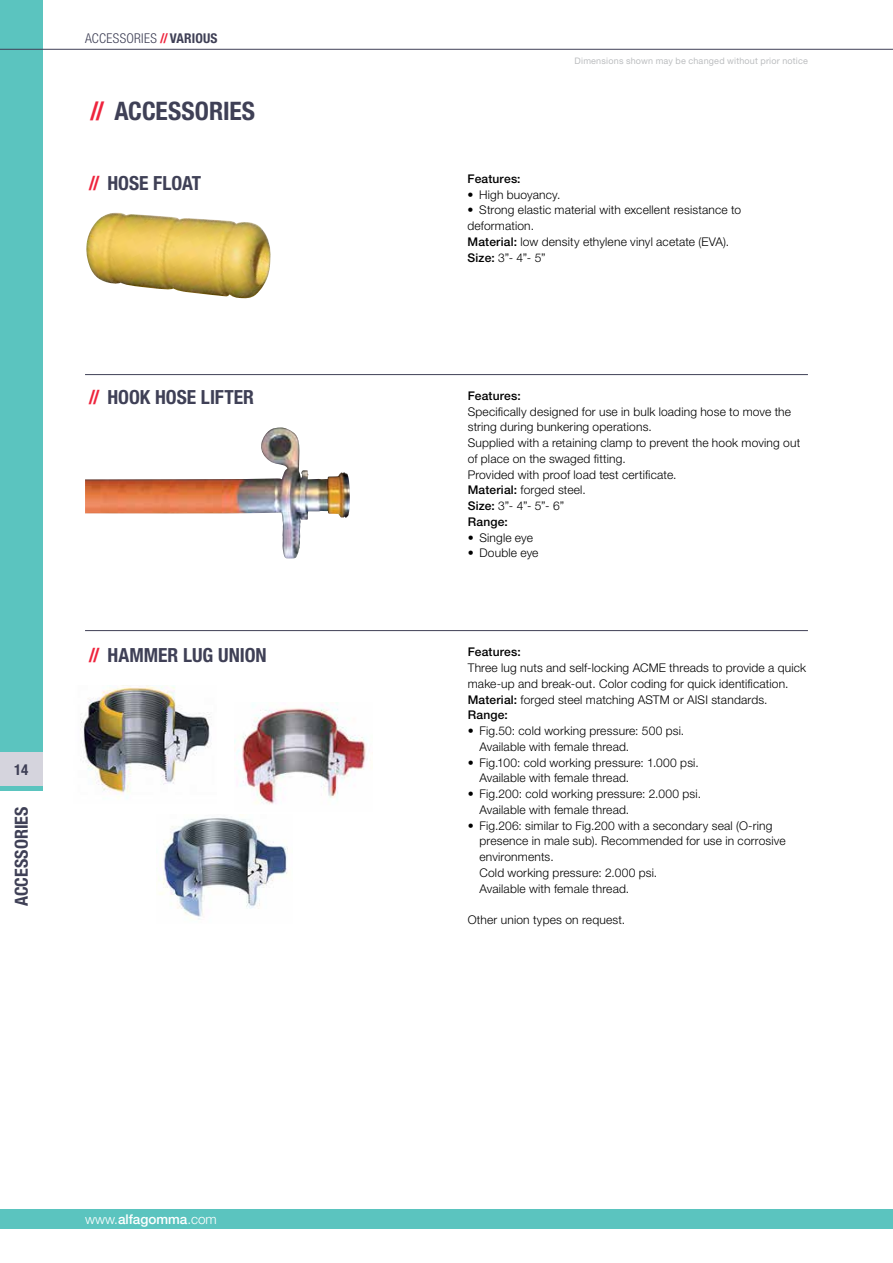
<style>
.page{position:relative;width:893px;height:1263px;background:#fff}
.page>*{position:absolute;margin:0;border:0;box-sizing:border-box;transform-origin:0 0}
.t1{font:700 condensed 25.5px "Helvetica Neue LT Std";color:#3f4056}
.t2{font:700 condensed 19.5px "Helvetica Neue LT Std";color:#3f4056}
.t3{font:700 condensed 18px "Helvetica Neue LT Std";color:#3f4056}
.t4{font:700 condensed 15px "Helvetica Neue LT Std";color:#3f4056}
.t5{font:300 condensed 13.5px "Helvetica Neue LT Std";letter-spacing:.02em;color:#3f4056}
.t6{font:500 13.5px "Helvetica Neue LT Std";color:#fff}
.t7{font:300 12px/15.8px "Helvetica Neue LT Std";letter-spacing:.015em;color:#000}
.t8{font:500 12px "Helvetica Neue LT Std";letter-spacing:.015em;color:#000}
.t9{font:9px "Helvetica Neue LT Std";letter-spacing:.02em;color:#bcbec0}
.s1{font-weight:700;color:#ee243d}
.s2{font-weight:700}
.s3{color:#ee243d}
.s4{font-weight:300}
.s5{font-weight:500}
</style>
<div class="page">
<div style="left:0;top:0;width:43px;height:753px;background:#5bc4bf"></div>
<div style="left:0;top:753px;width:43px;height:34px;background:#d5d4dd"></div>
<hr style="left:0;top:787px;width:43px;height:4px;background:#5bc4bf">
<div style="left:0;top:1210px;width:893px;height:19px;background:#5bc4bf"></div>
<hr style="left:0;top:49px;width:893px;height:1px;background:#3f4056">
<img style="left:86px;top:213px;width:185px;height:86px">
<img style="left:80px;top:686px;width:130px;height:113px">
<img style="left:234px;top:702px;width:132px;height:102px">
<img style="left:85px;top:428px;width:265px;height:130px">
<img style="left:158px;top:814px;width:130px;height:105px">
<hr style="left:85px;top:374px;width:723px;height:1px;background:#3f4056">
<hr style="left:85px;top:630px;width:723px;height:1px;background:#3f4056">
<p class="t5" style="left:85px;top:30px;width:134px">ACCESSORIES <span class="s1">//</span> <span class="s2">VARIOUS</span></p>
<h1 class="t1" style="left:96px;top:96px;width:161px"><span class="s3">//</span> ACCESSORIES</h1>
<h2 class="t2" style="left:93px;top:171px;width:110px"><span class="s3">//</span> HOSE FLOAT</h2>
<h2 class="t2" style="left:93px;top:386px;width:162px"><span class="s3">//</span> HOOK HOSE LIFTER</h2>
<p class="t4" style="left:14px;top:761px;width:16px">14</p>
<h3 class="t3" style="left:10px;top:906px;width:101px;rotate:-90deg">ACCESSORIES</h3>
<h2 class="t2" style="left:93px;top:643px;width:175px"><span class="s3">//</span> HAMMER LUG UNION</h2>
<p class="t6" style="left:85px;top:1211px;width:133px"><span class="s4">www.</span>alfagomma<span class="s4">.com</span></p>
<p class="t9" style="left:575px;top:55px;width:235px">Dimensions shown may be changed without prior notice</p>
<p class="t8" style="left:468px;top:171px;width:55px">Features:</p>
<p class="t7" style="left:468px;top:186px;width:94px">• High buoyancy.</p>
<p class="t7" style="left:468px;top:202px;width:275px">• Strong elastic material with excellent resistance to deformation.<br><span class="s5">Material:</span> low density ethylene vinyl acetate (EVA).<br><span class="s5">Size:</span> 3”- 4”- 5”</p>
<p class="t8" style="left:468px;top:388px;width:55px">Features:</p>
<p class="t7" style="left:468px;top:403px;width:334px">Specifically designed for use in bulk loading hose to move the string during bunkering operations.<br>Supplied with a retaining clamp to prevent the hook moving out of place on the swaged fitting.<br>Provided with proof load test certificate.<br><span class="s5">Material:</span> forged steel.<br><span class="s5">Size:</span> 3”- 4”- 5”- 6”<br><span class="s5">Range:</span></p>
<p class="t7" style="left:468px;top:529px;width:67px">• Single eye</p>
<p class="t7" style="left:468px;top:545px;width:72px">• Double eye</p>
<p class="t8" style="left:468px;top:645px;width:55px">Features:</p>
<p class="t7" style="left:468px;top:660px;width:340px">Three lug nuts and self-locking ACME threads to provide a quick make-up and break-out. Color coding for quick identification.<br><span class="s5">Material:</span> forged steel matching ASTM or AISI standards.<br><span class="s5">Range:</span></p>
<p class="t7" style="left:479px;top:723px;width:206px;text-indent:-12px">• Fig.50: cold working pressure: 500 psi.<br>Available with female thread.</p>
<p class="t7" style="left:479px;top:754px;width:221px;text-indent:-12px">• Fig.100: cold working pressure: 1.000 psi.<br>Available with female thread.</p>
<p class="t7" style="left:479px;top:786px;width:223px;text-indent:-12px">• Fig.200: cold working pressure: 2.000 psi.<br>Available with female thread.</p>
<p class="t7" style="left:479px;top:817px;width:308px;text-indent:-12px">• Fig.206: similar to Fig.200 with a secondary seal (O-ring presence in male sub). Recommended for use in corrosive environments.<br>Cold working pressure: 2.000 psi.<br>Available with female thread.</p>
<p class="t7" style="left:468px;top:912px;width:159px">Other union types on request.</p>
</div>
